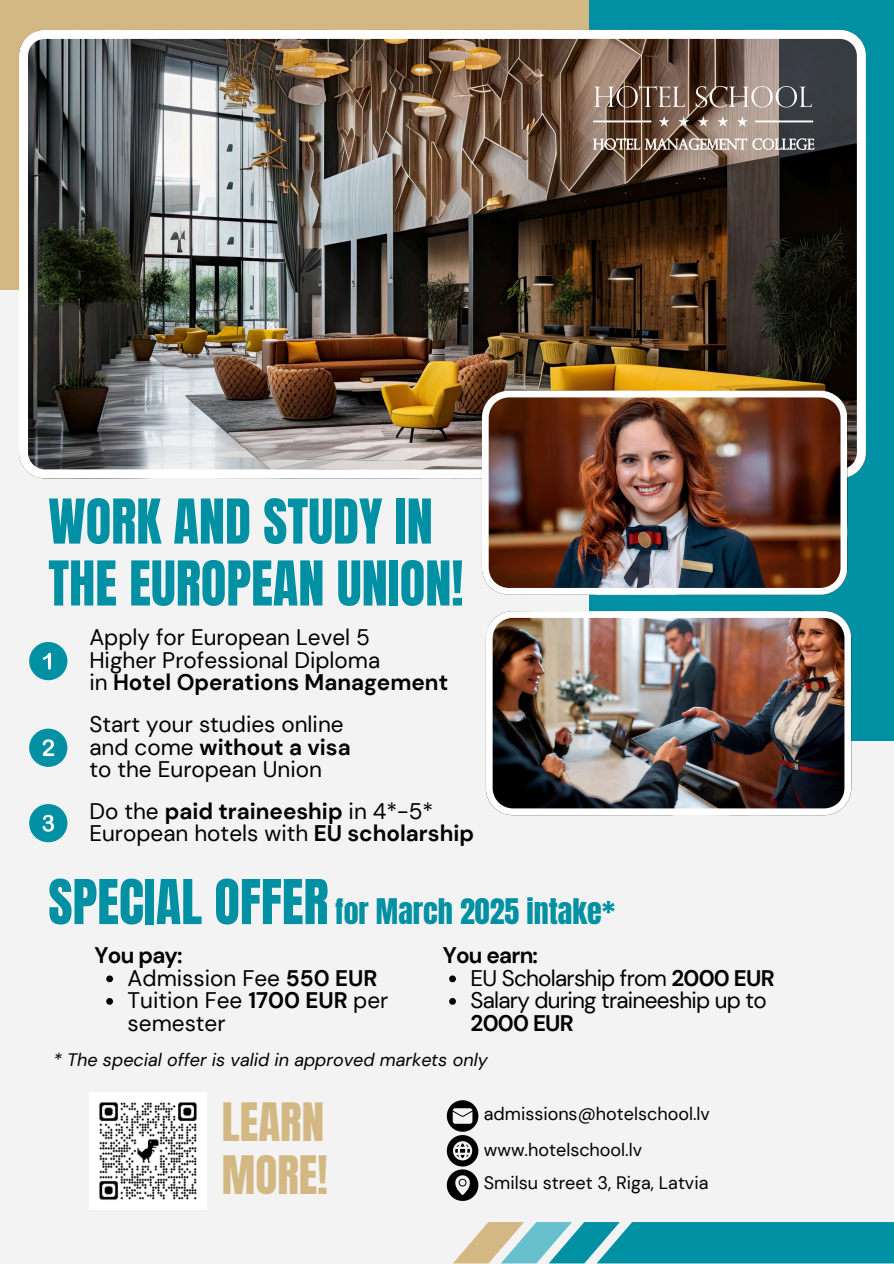
<style>
.page{position:relative;width:894px;height:1264px;background:#fff}
.page>*{position:absolute;margin:0;border:0;box-sizing:border-box;transform-origin:0 0}
.t1{font:52.5px/61.8px "Anton";color:#0090a4}
.t2{font:45px/52.8px "Anton";color:#d3b883}
.t3{font:30px "Anton";color:#0090a4}
.t4{font:22.5px/22.5px "DM Sans";color:#000}
.t5{font:22.5px/22.5px "DM Sans";letter-spacing:-.035em;color:#000}
.t6{font:700 22.5px "DM Sans";letter-spacing:-.035em;color:#000}
.t7{font:18px "DM Sans";color:#000}
.t8{font:italic 18px "DM Sans";color:#000}
.s1{font-weight:700}
</style>
<div class="page">
<div style="left:0;top:0;width:893px;height:1263px;background:#f3f3f3"></div>
<div style="left:0;top:0;width:727px;height:289px;background:#d3b883"></div>
<div style="left:589px;top:0;width:304px;height:740px;background:#0090a4"></div>
<img style="left:19px;top:30px;width:846px;height:448px">
<img style="left:482px;top:390px;width:364px;height:204px">
<img style="left:485px;top:611px;width:365px;height:203px">
<div style="left:29px;top:642px;width:38px;height:38px;background:#0090a4;border-radius:50%"></div>
<svg style="left:43px;top:652px;width:8px;height:17px"></svg>
<div style="left:29px;top:728px;width:38px;height:38px;background:#0090a4;border-radius:50%"></div>
<svg style="left:43px;top:739px;width:11px;height:17px"></svg>
<div style="left:29px;top:804px;width:38px;height:38px;background:#0090a4;border-radius:50%"></div>
<svg style="left:43px;top:814px;width:11px;height:17px"></svg>
<svg style="left:453px;top:1222px;width:440px;height:41px;background:#38a3ae"></svg>
<img style="left:571px;top:69px;width:259px;height:100px">
<img style="left:89px;top:1092px;width:117px;height:116px">
<svg style="left:106px;top:975px;width:7px;height:7px"></svg>
<svg style="left:106px;top:998px;width:7px;height:6px"></svg>
<svg style="left:449px;top:975px;width:7px;height:7px"></svg>
<svg style="left:449px;top:998px;width:7px;height:6px"></svg>
<svg style="left:446px;top:1100px;width:32px;height:100px"></svg>
<p class="t1" style="left:48px;top:491px;width:416px">WORK AND STUDY IN<br>THE EUROPEAN UNION!</p>
<h5 class="t4" style="left:89px;top:626px;width:360px">Apply for European Level 5<br>Higher Professional Diploma<br>in <span class="s1">Hotel Operations Management</span></h5>
<p class="t4" style="left:89px;top:713px;width:263px">Start your studies online and come <span class="s1">without a visa </span>to the European Union</p>
<h5 class="t4" style="left:89px;top:799px;width:386px">Do the <span class="s1">paid traineeship</span> in 4*-5*<br>European hotels with <span class="s1">EU scholarship</span></h5>
<p class="t1" style="left:48px;top:872px;width:282px">SPECIAL OFFER</p>
<h5 class="t3" style="left:335px;top:889px;width:281px">for March 2025 intake*</h5>
<p class="t6" style="left:95px;top:940px;width:90px">You pay:</p>
<h1 class="t4" style="left:128px;top:966px;width:251px">Admission Fee <span class="s1">550 EUR</span></h1>
<h3 class="t4" style="left:128px;top:989px;width:262px">Tuition Fee <span class="s1">1700 EUR</span> per semester</h3>
<h4 class="t6" style="left:442px;top:940px;width:97px">You earn:</h4>
<p class="t5" style="left:470px;top:966px;width:305px">EU Scholarship from <span class="s1">2000 EUR</span></p>
<p class="t5" style="left:470px;top:989px;width:297px">Salary during traineeship up to<br><span class="s1">2000 EUR</span></p>
<h1 class="t8" style="left:53px;top:1048px;width:435px">* The special offer is valid in approved markets only</h1>
<h4 class="t2" style="left:222px;top:1096px;width:107px">LEARN<br>MORE!</h4>
<p class="t7" style="left:483px;top:1102px;width:227px">admissions@hotelschool.lv</p>
<p class="t7" style="left:483px;top:1138px;width:160px">www.hotelschool.lv</p>
<p class="t7" style="left:483px;top:1170px;width:226px">Smilsu street 3, Riga, Latvia</p>
</div>
